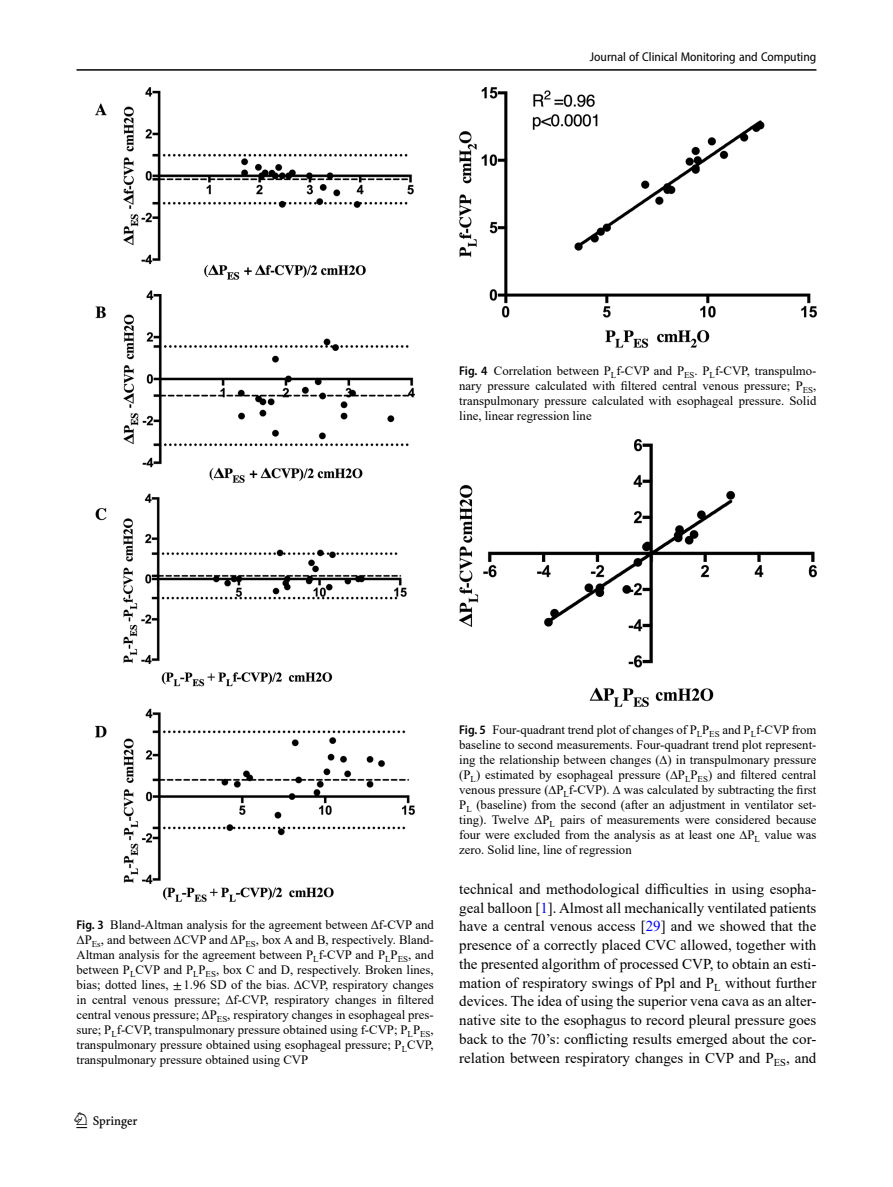
<style>
.page{position:relative;width:893px;height:1187px;background:#fff}
.page>*{position:absolute;margin:0;border:0;box-sizing:border-box;transform-origin:0 0}
.t1{font:22.5px "Springnew";color:#000}
.Body_Text_Indent{font:15px/18.8px "Times New Roman";color:#000;text-align:justify}
.Figure_Caption{font:12.75px/15px "Times New Roman";color:#000;text-align:justify}
.t2{font:semi-condensed 12.75px "Myriad Pro";color:#000}
.s1{font-family:"Myriad Pro";font-weight:600;font-stretch:semi-condensed}
.s2{font-family:"STIX"}
.s3{color:#00f}
</style>
<div class="page">
<hr style="left:77px;top:69px;width:739px;height:2px;background:#000">
<img style="left:459px;top:439px;width:357px;height:267px">
<img style="left:459px;top:87px;width:357px;height:260px">
<img style="left:96px;top:87px;width:319px;height:814px">
<p class="t2" style="left:590px;top:49px;width:228px">Journal of Clinical Monitoring and Computing</p>
<p class="Figure_Caption" style="left:459px;top:363px;width:359px"><span class="s1">Fig. 4</span> Correlation between P<sub>L</sub>f-CVP and P<sub>ES</sub>. P<sub>L</sub>f-CVP, transpulmo&shy;nary pressure calculated with filtered central venous pressure; P<sub>ES</sub>, transpulmonary pressure calculated with esophageal pressure. Solid line, linear regression line</p>
<p class="Figure_Caption" style="left:77px;top:916px;width:359px"><span class="s1">Fig. 3</span> Bland-Altman analysis for the agreement between Δf-CVP and ΔP<sub>Es</sub>, and between ΔCVP and ΔP<sub>ES</sub>, box A and B, respectively. Bland-Altman analysis for the agreement between P<sub>L</sub>f-CVP and P<sub>L</sub>P<sub>ES</sub>, and between P<sub>L</sub>CVP and P<sub>L</sub>P<sub>ES</sub>, box C and D, respectively. Broken lines, bias; dotted lines, <span class="s2">±</span>1.96 SD of the bias. ΔCVP, respiratory changes in central venous pressure; Δf-CVP, respiratory changes in filtered central venous pressure; ΔP<sub>ES</sub>, respiratory changes in esophageal pres&shy;sure; P<sub>L</sub>f-CVP, transpulmonary pressure obtained using f-CVP; P<sub>L</sub>P<sub>ES</sub>, transpulmonary pressure obtained using esophageal pressure; P<sub>L</sub>CVP, transpulmonary pressure obtained using CVP</p>
<h1 class="t1" style="left:77px;top:1107px;width:63px">1 3</h1>
<p class="Figure_Caption" style="left:459px;top:721px;width:359px"><span class="s1">Fig. 5</span> Four-quadrant trend plot of changes of P<sub>L</sub>P<sub>ES</sub> and P<sub>L</sub>f-CVP from baseline to second measurements. Four-quadrant trend plot represent&shy;ing the relationship between changes (∆) in transpulmonary pressure (P<sub>L</sub>) estimated by esophageal pressure (∆P<sub>L</sub>P<sub>ES</sub>) and filtered central venous pressure (∆P<sub>L</sub>f-CVP). ∆ was calculated by subtracting the first P<sub>L</sub> (baseline) from the second (after an adjustment in ventilator set&shy;ting). Twelve ∆P<sub>L</sub> pairs of measurements were considered because four were excluded from the analysis as at least one ∆P<sub>L</sub> value was zero. Solid line, line of regression</p>
<p class="Body_Text_Indent" style="left:459px;top:878px;width:359px">technical and methodological difficulties in using esopha&shy;geal balloon [<span class="s3">1</span>]. Almost all mechanically ventilated patients have a central venous access [<span class="s3">29</span>] and we showed that the presence of a correctly placed CVC allowed, together with the presented algorithm of processed CVP, to obtain an esti&shy;mation of respiratory swings of Ppl and P<sub>L</sub> without further devices. The idea of using the superior vena cava as an alter&shy;native site to the esophagus to record pleural pressure goes back to the 70’s: conflicting results emerged about the cor&shy;relation between respiratory changes in CVP and P<sub>ES</sub>, and</p>
</div>
